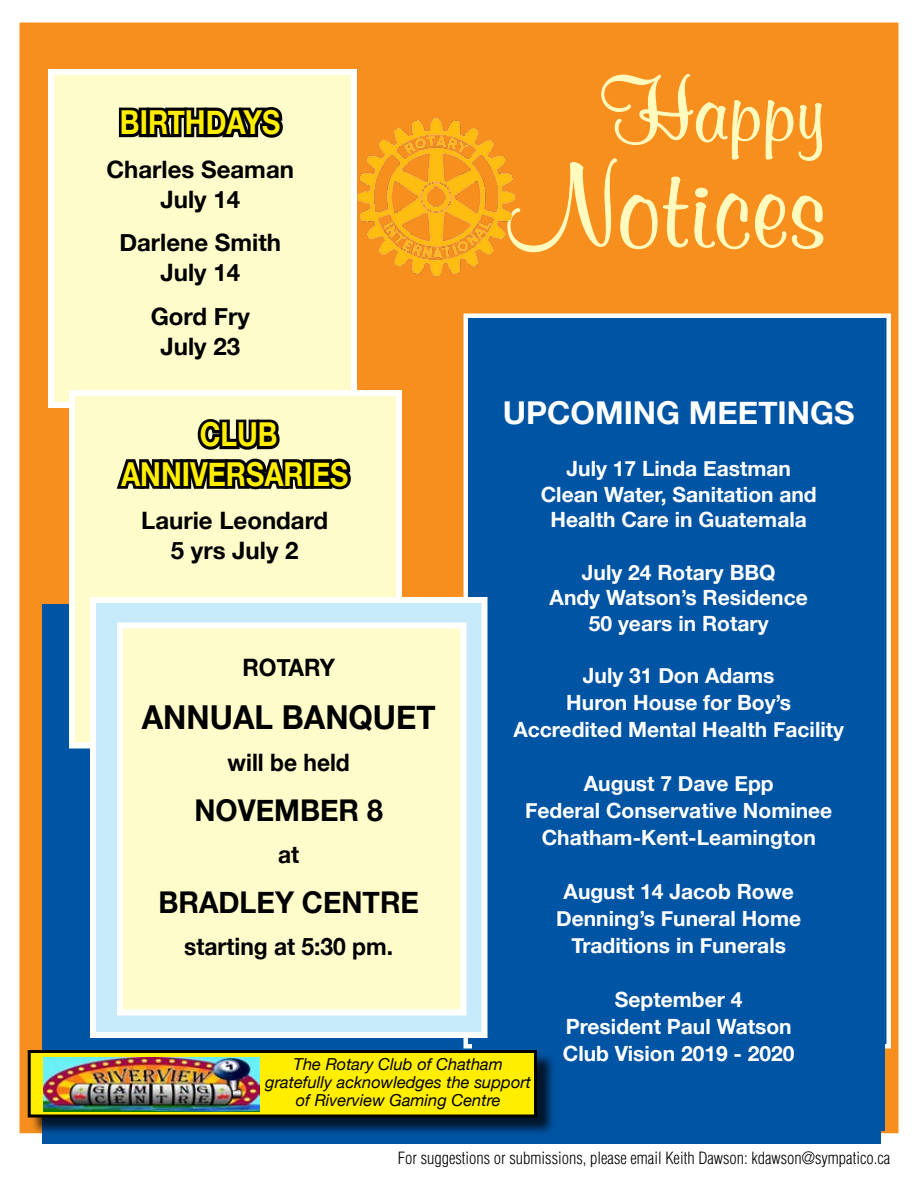
<style>
.page{position:relative;width:918px;height:1188px;background:#fff}
.page>*{position:absolute;margin:0;border:0;box-sizing:border-box;transform-origin:0 0}
.t1{font:700 121.5px "Murray Hill BT";color:#fffbbf}
.t2{font:700 90px "Murray Hill BT";color:#fffbbf}
.t3{font:700 33px/39.6px "Helvetica Neue";color:#fe0;text-align:center;scale:.85 1}
.t4{font:700 33px "Helvetica Neue";color:#000;scale:.95 1}
.t5{font:700 31.5px "Helvetica Neue";color:#fff}
.t6{font:700 30px "Helvetica Neue";color:#000;scale:.95 1}
.t7{font:700 24px/30px "Helvetica Neue";color:#000;text-align:center}
.t8{font:700 24px "Helvetica Neue";color:#000;scale:.95 1}
.t9{font:700 21px/27px "Helvetica Neue";color:#fff;text-align:center}
.t10{font:italic 16.5px/18px "Helvetica Neue";color:#000;text-align:center}
.t11{font:300 condensed 16.5px "Helvetica";color:#000}
</style>
<div class="page">
<div style="left:19px;top:22px;width:880px;height:1112px;background:#f78f1e"></div>
<svg style="left:518px;top:74px;width:306px;height:178px"></svg>
<div style="left:42px;top:604px;width:838px;height:540px;background:#0054a4"></div>
<div style="left:466px;top:316px;width:423px;height:730px;background:#0054a4"></div>
<div style="left:464px;top:314px;width:427px;height:734px;border:4px solid #fff"></div>
<div style="left:472px;top:393px;width:413px;height:738px;background:#0054a4"></div>
<div style="left:51px;top:72px;width:303px;height:333px;background:#fffccc"></div>
<div style="left:48px;top:69px;width:309px;height:339px;border:6px solid #fff"></div>
<svg style="left:116px;top:74px;width:172px;height:64px"></svg>
<img style="left:356px;top:114px;width:162px;height:166px">
<div style="left:72px;top:393px;width:327px;height:353px;background:#fffccc"></div>
<div style="left:69px;top:390px;width:333px;height:358px;border:6px solid #fff"></div>
<svg style="left:116px;top:419px;width:235px;height:71px"></svg>
<div style="left:93px;top:600px;width:391px;height:435px;background:#c7eafb"></div>
<div style="left:90px;top:597px;width:398px;height:441px;border:6px solid #fff"></div>
<div style="left:120px;top:626px;width:344px;height:386px;background:#fffccc"></div>
<div style="left:117px;top:622px;width:349px;height:394px;border:6px solid #fff"></div>
<div style="left:29px;top:1052px;width:527px;height:86px;background:#000;opacity:.75"></div>
<div style="left:29px;top:1052px;width:507px;height:64px;background:#fe0"></div>
<div style="left:28px;top:1050px;width:509px;height:68px;border:3px solid #000"></div>
<img style="left:44px;top:1058px;width:216px;height:54px">
<h3 class="t3" style="left:120px;top:102px;width:187px">Birth days</h3>
<p class="t7" style="left:106px;top:154px;width:189px">Charles Seaman<br>July 14</p>
<p class="t7" style="left:119px;top:227px;width:163px">Darlene Smith<br>July 14</p>
<p class="t7" style="left:151px;top:301px;width:101px">Gord Fry<br>July 23</p>
<h2 class="t2" style="left:600px;top:55px;width:225px">Happy</h2>
<h1 class="t1" style="left:506px;top:131px;width:320px">Notices</h1>
<h3 class="t5" style="left:503px;top:393px;width:353px">UPCOMING MEETINGS</h3>
<p class="t9" style="left:541px;top:456px;width:278px;line-height:25.5px">July 17 Linda Eastman<br>Clean Water, Sanitation and<br>Health Care in Guatemala</p>
<p class="t9" style="left:550px;top:559px;width:260px;line-height:25.5px">July 24 Rotary BBQ<br>Andy Watson’s Residence<br>50 years in Rotary</p>
<p class="t9" style="left:513px;top:662px;width:333px">July 31 Don Adams<br>Huron House for Boy’s<br>Accredited Mental Health Facility</p>
<p class="t9" style="left:525px;top:770px;width:309px">August 7 Dave Epp<br>Federal Conservative Nominee<br>Chatham-Kent-Leamington</p>
<p class="t9" style="left:556px;top:878px;width:246px">August 14 Jacob Rowe<br>Denning’s Funeral Home<br>Traditions in Funerals</p>
<p class="t9" style="left:563px;top:986px;width:233px">September 4<br>President Paul Watson<br>Club Vision 2019 - 2020</p>
<h3 class="t3" style="left:121px;top:414px;width:269px">CLUB<br>ANNIVERSARIES</h3>
<p class="t7" style="left:141px;top:505px;width:189px">Laurie Leondard<br>5 yrs July 2</p>
<p class="t8" style="left:243px;top:652px;width:99px">ROTARY</p>
<h3 class="t4" style="left:142px;top:697px;width:311px">ANNUAL BANQUET</h3>
<p class="t8" style="left:228px;top:748px;width:130px">will be held</p>
<h3 class="t6" style="left:195px;top:792px;width:68px">November</h3>
<h3 class="t6" style="left:367px;top:792px;width:18px">8</h3>
<p class="t8" style="left:278px;top:840px;width:24px">at</p>
<h3 class="t6" style="left:158px;top:883px;width:194px">Bradley Centre</h3>
<p class="t8" style="left:184px;top:931px;width:222px">starting at 5:30 pm.</p>
<p class="t10" style="left:265px;top:1054px;width:267px">The Rotary Club of Chatham gratefully acknowledges the support of Riverview Gaming Centre</p>
<p class="t11" style="left:398px;top:1148px;width:494px">For suggestions or submissions, please email Keith Dawson: kdawson@sympatico.ca</p>
</div>
